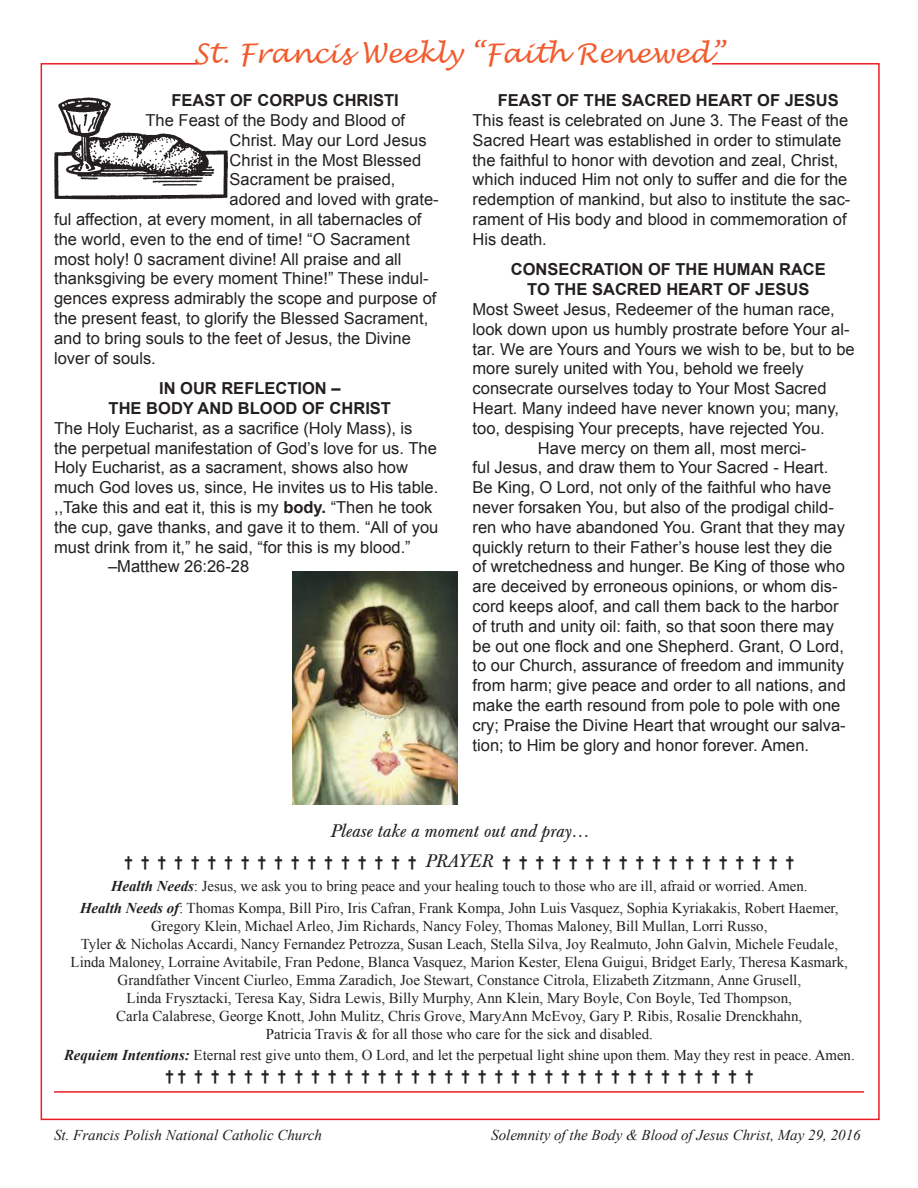
<style>
.page{position:relative;width:918px;height:1188px;background:#fff}
.page>*{position:absolute;margin:0;border:0;box-sizing:border-box;transform-origin:0 0}
.t1{font:italic 27px "Lucida Handwriting";color:#f15b2e}
.t2{font:italic 18px "Baskerville BE";color:#231f20}
.OmniPage__2{font:16.5px/19.8px "Arial";color:#231f20}
.OmniPage__9{font:16.5px/19.8px "Arial";color:#231f20}
.OmniPage__7{font:700 16.5px/19.8px "Arial";color:#231f20;text-align:center}
.OmniPage__3{font:700 16.5px/19.8px "Arial";color:#231f20;text-align:center}
.OmniPage__5{font:700 16.5px "Arial";color:#231f20}
.OmniPage__1{font:700 16.5px "Arial";color:#231f20}
.t3{font:15px/18px "Times New Roman";color:#231f20;text-align:center}
.t4{font:italic 15px "Times New Roman";color:#231f20}
.t5{font:700 15px "Arial";color:#231f20}
.s1{font-weight:700}
.s2{font-family:"Baskerville BE";font-weight:400;font-style:italic;font-size:18px}
.s3{font-weight:700;font-style:italic}
</style>
<div class="page">
<hr style="left:54px;top:1091px;width:810px;height:2px;background:#ed1c24">
<img style="left:54px;top:97px;width:174px;height:103px">
<img style="left:292px;top:571px;width:166px;height:234px">
<p class="t1" style="left:194px;top:37px;width:532px">St. Francis Weekly “Faith Renewed”</p>
<p class="OmniPage__1" style="left:171px;top:89px;width:229px">FEAST OF CORPUS CHRISTI</p>
<p class="OmniPage__2" style="left:146px;top:110px;width:261px">The Feast of the Body and Blood of</p>
<p class="OmniPage__2" style="left:230px;top:130px;width:199px">Christ. May our Lord Jesus</p>
<p class="OmniPage__2" style="left:230px;top:150px;width:193px">Christ in the Most Blessed</p>
<p class="OmniPage__2" style="left:230px;top:170px;width:167px">Sacrament be praised,</p>
<p class="OmniPage__2" style="left:230px;top:189px;width:211px">adored and loved with grate‑</p>
<p class="OmniPage__2" style="left:54px;top:209px;width:369px">ful affection, at every moment, in all tabernacles of</p>
<p class="OmniPage__2" style="left:54px;top:229px;width:357px">the world, even to the end of time! “O Sacrament</p>
<p class="OmniPage__2" style="left:54px;top:249px;width:349px">most holy! 0 sacrament divine! All praise and all</p>
<p class="OmniPage__2" style="left:54px;top:269px;width:376px">thanksgiving be every moment Thine!” These indul‑</p>
<p class="OmniPage__2" style="left:54px;top:288px;width:384px">gences express admirably the scope and purpose of</p>
<p class="OmniPage__2" style="left:54px;top:308px;width:376px">the present feast, to glorify the Blessed Sacrament,</p>
<p class="OmniPage__2" style="left:54px;top:328px;width:358px">and to bring souls to the feet of Jesus, the Divine</p>
<p class="OmniPage__2" style="left:54px;top:348px;width:103px">lover of souls.</p>
<p class="OmniPage__3" style="left:109px;top:379px;width:284px">IN OUR REFLECTION –<br>THE BODY AND BLOOD OF CHRIST</p>
<p class="OmniPage__2" style="left:54px;top:418px;width:386px">The Holy Eucharist, as a sacrifice (Holy Mass), is the perpetual manifestation of God’s love for us. The Holy Eucharist, as a sacrament, shows also how much God loves us, since, He invites us to His table.</p>
<p class="OmniPage__2" style="left:54px;top:497px;width:386px">,,Take this and eat it, this is my <span class="s1">body.</span> “Then he took the cup, gave thanks, and gave it to them. “All of you must drink from it,” he said, “for this is my blood.”</p>
<p class="OmniPage__2" style="left:108px;top:557px;width:143px">–Matthew 26:26‑28</p>
<p class="OmniPage__5" style="left:498px;top:89px;width:343px">FEAST OF THE SACRED HEART OF JESUS</p>
<p class="OmniPage__2" style="left:473px;top:110px;width:379px">This feast is celebrated on June 3. The Feast of the Sacred Heart was established in order to stimulate the faithful to honor with devotion and zeal, Christ, which induced Him not only to suffer and die for the redemption of mankind, but also to institute the sac‑ rament of His body and blood in commemoration of His death.</p>
<p class="OmniPage__7" style="left:511px;top:260px;width:317px">CONSECRATION OF THE HUMAN RACE<br>TO THE SACRED HEART OF JESUS</p>
<p class="OmniPage__2" style="left:473px;top:299px;width:384px">Most Sweet Jesus, Redeemer of the human race, look down upon us humbly prostrate before Your al‑ tar. We are Yours and Yours we wish to be, but to be more surely united with You, behold we freely consecrate ourselves today to Your Most Sacred Heart. Many indeed have never known you; many, too, despising Your precepts, have rejected You.</p>
<p class="OmniPage__9" style="left:473px;top:438px;width:375px;text-indent:65px">Have mercy on them all, most merci‑<br>ful Jesus, and draw them to Your Sacred ‑ Heart.<br>Be King, O Lord, not only of the faithful who have never forsaken You, but also of the prodigal child&shy;ren who have abandoned You. Grant that they may quickly return to their Father’s house lest they die of wretchedness and hunger. Be King of those who are deceived by erroneous opinions, or whom dis‑ cord keeps aloof, and call them back to the harbor of truth and unity oil: faith, so that soon there may be out one flock and one Shepherd. Grant, O Lord, to our Church, assurance of freedom and immunity from harm; give peace and order to all nations, and make the earth resound from pole to pole with one cry; Praise the Divine Heart that wrought our salva‑ tion; to Him be glory and honor forever. Amen.</p>
<p class="t2" style="left:330px;top:820px;width:261px">Please take a moment out and pray…</p>
<p class="t5" style="left:125px;top:851px;width:671px">† † † † † † † † † † † † † † † † † † <span class="s2">PRAYER</span> † † † † † † † † † † † † † † † † † †</p>
<p class="t3" style="left:111px;top:877px;width:698px"><span class="s3">Health Needs</span>: Jesus, we ask you to bring peace and your healing touch to those who are ill, afraid or worried. Amen.</p>
<p class="t3" style="left:71px;top:898px;width:779px"><span class="s3">Health Needs of</span>: Thomas Kompa, Bill Piro, Iris Cafran, Frank Kompa, John Luis Vasquez, Sophia Kyriakakis, Robert Haemer, Gregory Klein, Michael Arleo, Jim Richards, Nancy Foley, Thomas Maloney, Bill Mullan, Lorri Russo,<br>Tyler &amp; Nicholas Accardi, Nancy Fernandez Petrozza, Susan Leach, Stella Silva, Joy Realmuto, John Galvin, Michele Feudale, Linda Maloney, Lorraine Avitabile, Fran Pedone, Blanca Vasquez, Marion Kester, Elena Guigui, Bridget Early, Theresa Kasmark, Grandfather Vincent Ciurleo, Emma Zaradich, Joe Stewart, Constance Citrola, Elizabeth Zitzmann, Anne Grusell,<br>Linda Frysztacki, Teresa Kay, Sidra Lewis, Billy Murphy, Ann Klein, Mary Boyle, Con Boyle, Ted Thompson,<br>Carla Calabrese, George Knott, John Mulitz, Chris Grove, MaryAnn McEvoy, Gary P. Ribis, Rosalie Drenckhahn,<br>Patricia Travis &amp; for all those who care for the sick and disabled.</p>
<p class="t3" style="left:64px;top:1046px;width:792px"><span class="s3">Requiem Intentions:</span> Eternal rest give unto them, O Lord, and let the perpetual light shine upon them. May they rest in peace. Amen.</p>
<p class="t5" style="left:165px;top:1065px;width:589px">† † † † † † † † † † † † † † † † † † † † † † † † † † † † † † † † † † † †</p>
<p class="t4" style="left:54px;top:1125px;width:269px">St. Francis Polish National Catholic Church</p>
<p class="t4" style="left:491px;top:1125px;width:371px">Solemnity of the Body &amp; Blood of Jesus Christ, May 29, 2016</p>
</div>
